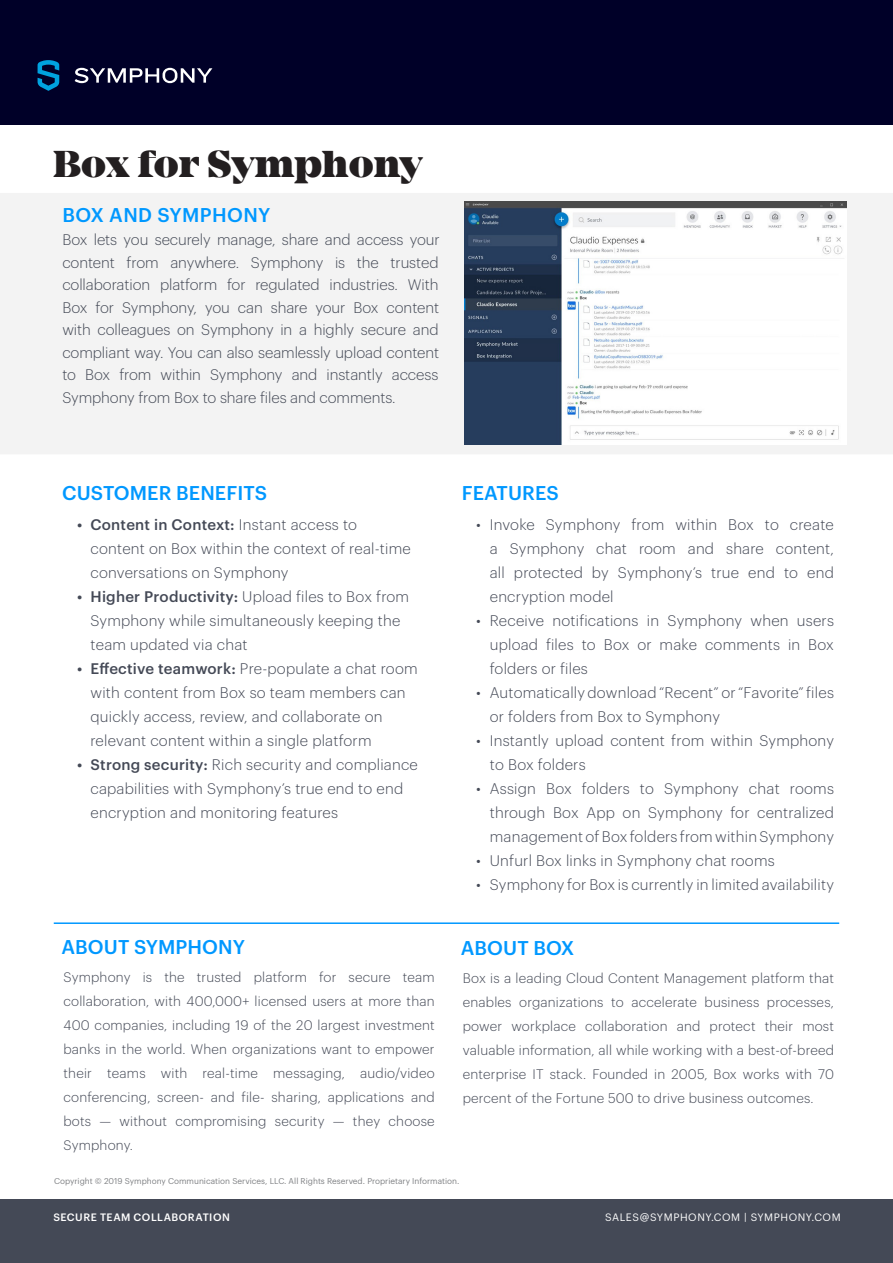
<style>
.page{position:relative;width:893px;height:1263px;background:#fff}
.page>*{position:absolute;margin:0;border:0;box-sizing:border-box;transform-origin:0 0}
.N_HEAD_L1{font:900 39px "Mirador";color:#231f20}
.N_HEAD_L2{font:500 19.5px "Graphik";letter-spacing:.005em;color:#0098ff}
.Bullet{font:500 19.5px "Graphik";letter-spacing:.02em;color:#0098ff}
.N_MAIN_HEAD_SUBTXT{font:300 15px/24px "Graphik";letter-spacing:.015em;color:#444956}
.Bullet-2{font:300 13.5px/24px "Graphik";letter-spacing:.015em;color:#444956;text-align:justify}
.t1{font:10.5px "Graphik";letter-spacing:.055em;color:#fff}
.t2{font:500 10.5px "Graphik";letter-spacing:.05em;color:#fff}
.N_Copyright{font:8.25px "Graphik";color:#808285}
.s1{font-weight:500}
</style>
<div class="page">
<div style="left:0;top:1198px;width:893px;height:65px;background:#444956"></div>
<div style="left:1px;top:194px;width:891px;height:260px;background:#f3f3f3"></div>
<div style="left:0;top:193px;width:893px;height:261px;border:2px solid #f3f3f3"></div>
<div style="left:0;top:0;width:893px;height:124px;background:#000028"></div>
<svg style="left:38px;top:60px;width:21px;height:31px"></svg>
<svg style="left:75px;top:68px;width:137px;height:15px"></svg>
<hr style="left:54px;top:922px;width:785px;height:2px;background:#0098ff">
<img style="left:465px;top:201px;width:381px;height:243px">
<p class="N_HEAD_L1" style="left:53px;top:140px;width:371px">Box for Symphony</p>
<p class="Bullet" style="left:62px;top:200px;width:210px">BOX AND SYMPHONY</p>
<p class="N_MAIN_HEAD_SUBTXT" style="left:62px;top:227px;width:379px;line-height:22.5px;text-align:justify">Box lets you securely manage, share and access your content from anywhere. Symphony is the trusted collaboration platform for regulated industries. With Box for Symphony, you can share your Box content with colleagues on Symphony in a highly secure and compliant way. You can also seamlessly upload content to Box from within Symphony and instantly access Symphony from Box to share files and comments.</p>
<p class="N_HEAD_L2" style="left:62px;top:478px;width:206px">CUSTOMER BENEFITS</p>
<p class="N_MAIN_HEAD_SUBTXT" style="left:91px;top:511px;width:322px;text-indent:-14px"><span class="s1">• Content in Context:</span> Instant access to content on Box within the context of real-time conversations on Symphony</p>
<p class="N_MAIN_HEAD_SUBTXT" style="left:91px;top:583px;width:320px;text-indent:-14px"><span class="s1">• Higher Productivity:</span> Upload files to Box from<br>Symphony while simultaneously keeping the team updated via chat</p>
<p class="N_MAIN_HEAD_SUBTXT" style="left:91px;top:655px;width:329px;text-indent:-14px"><span class="s1">• Effective teamwork:</span> Pre-populate a chat room with content from Box so team members can quickly access, review, and collaborate on relevant content within a single platform</p>
<p class="N_MAIN_HEAD_SUBTXT" style="left:91px;top:751px;width:329px;text-indent:-14px"><span class="s1">• Strong security:</span> Rich security and compliance capabilities with Symphony’s true end to end encryption and monitoring features</p>
<p class="N_HEAD_L2" style="left:62px;top:932px;width:185px">ABOUT SYMPHONY</p>
<p class="Bullet-2" style="left:64px;top:964px;width:373px">Symphony is the trusted platform for secure team collaboration, with 400,000+ licensed users at more than 400 companies, including 19 of the 20 largest investment banks in the world. When organizations want to empower their teams with real-time messaging, audio/video conferencing, screen- and file- sharing, applications and bots — without compromising security — they choose Symphony.</p>
<p class="N_HEAD_L2" style="left:462px;top:478px;width:99px">FEATURES</p>
<p class="N_MAIN_HEAD_SUBTXT" style="left:490px;top:511px;width:346px;text-align:justify;text-indent:-14px">• Invoke Symphony from within Box to create a Symphony chat room and share content, all protected by Symphony’s true end to end encryption model</p>
<p class="N_MAIN_HEAD_SUBTXT" style="left:490px;top:607px;width:346px;text-align:justify;text-indent:-14px">• Receive notifications in Symphony when users upload files to Box or make comments in Box folders or files</p>
<p class="N_MAIN_HEAD_SUBTXT" style="left:490px;top:679px;width:346px;text-indent:-14px">• Automatically download “Recent” or “Favorite” files or folders from Box to Symphony</p>
<p class="N_MAIN_HEAD_SUBTXT" style="left:490px;top:727px;width:346px;text-indent:-14px">• Instantly upload content from within Symphony to Box folders</p>
<p class="N_MAIN_HEAD_SUBTXT" style="left:490px;top:775px;width:346px;text-align:justify;text-indent:-14px">• Assign Box folders to Symphony chat rooms through Box App on Symphony for centralized management of Box folders from within Symphony</p>
<p class="N_MAIN_HEAD_SUBTXT" style="left:476px;top:847px;width:300px">• Unfurl Box links in Symphony chat rooms</p>
<p class="N_MAIN_HEAD_SUBTXT" style="left:476px;top:871px;width:359px">• Symphony for Box is currently in limited availability</p>
<p class="N_HEAD_L2" style="left:461px;top:933px;width:115px">ABOUT BOX</p>
<p class="Bullet-2" style="left:463px;top:965px;width:373px">Box is a leading Cloud Content Management platform that enables organizations to accelerate business processes, power workplace collaboration and protect their most valuable information, all while working with a best-of-breed enterprise IT stack. Founded in 2005, Box works with 70 percent of the Fortune 500 to drive business outcomes.</p>
<p class="N_Copyright" style="left:54px;top:1175px;width:407px">Copyright © 2019 Symphony Communication Services, LLC. All Rights Reserved. Proprietary Information.</p>
<p class="t2" style="left:53px;top:1209px;width:178px">SECURE TEAM COLLABORATION</p>
<p class="t1" style="left:605px;top:1209px;width:237px">SALES@SYMPHONY.COM | SYMPHONY.COM</p>
</div>
